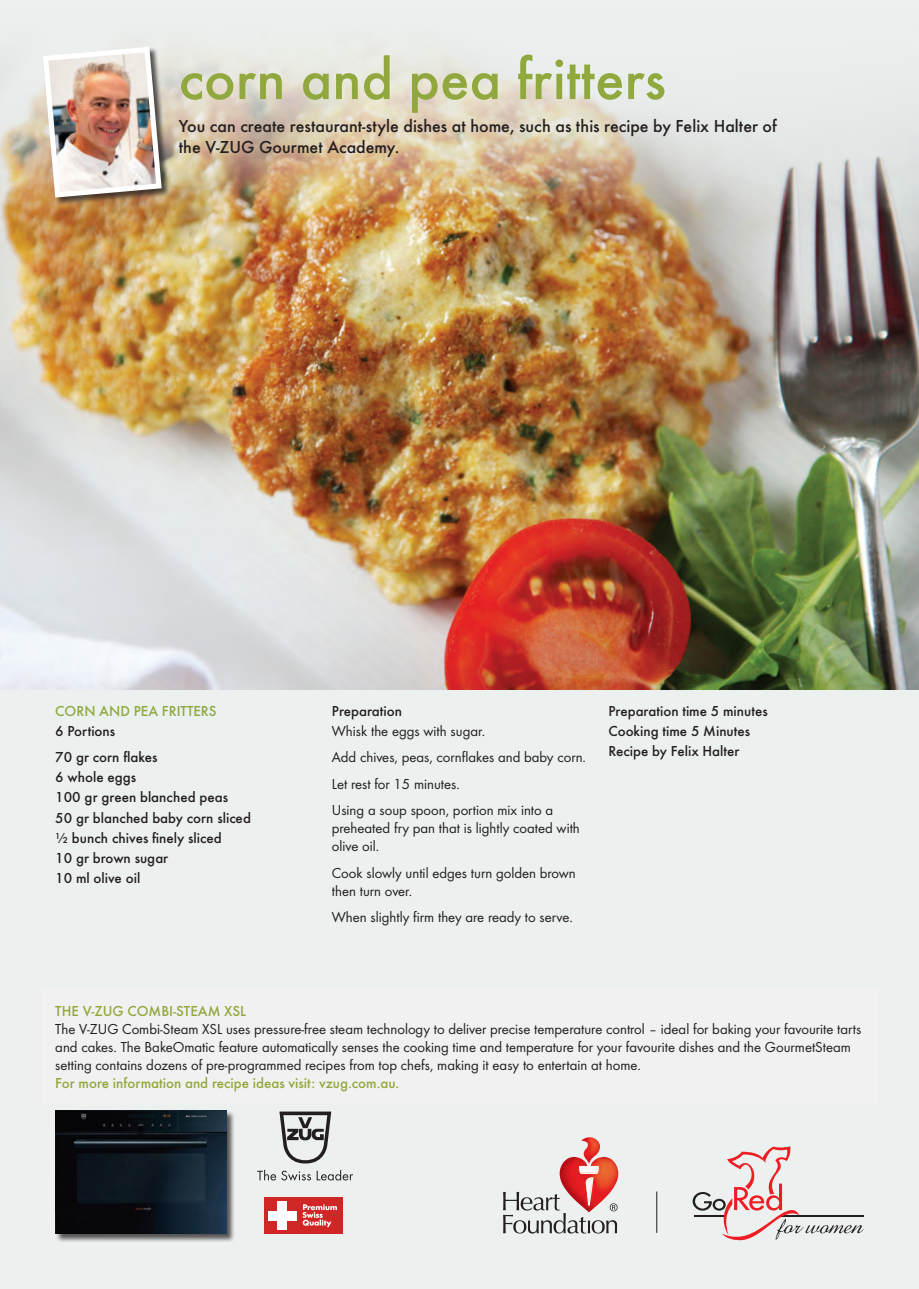
<style>
.page{position:relative;width:919px;height:1289px;background:#fff}
.page>*{position:absolute;margin:0;border:0;box-sizing:border-box;transform-origin:0 0}
.t1{font:500 60px "ZUG Futura";color:#90a83d}
.t2{font:500 18px/21.6px "ZUG Futura";color:#231f20}
.t3{font:15px/18px "ZUG Futura";color:#231f20}
.t4{font:500 15px/20.1px "ZUG Futura";color:#231f20}
.t5{font:500 15px "ZUG Futura";color:#90a83d}
</style>
<div class="page">
<div style="left:0;top:0;width:918px;height:1288px;background:#ecf0ef"></div>
<img style="left:0;top:48px;width:918px;height:641px">
<div style="left:43px;top:47px;width:127px;height:159px;background:#231f20;opacity:.75"></div>
<img style="left:40px;top:47px;width:124px;height:153px">
<div style="left:43px;top:989px;width:834px;height:115px;background:#f1f1f1"></div>
<svg style="left:279px;top:1111px;width:52px;height:52px"></svg>
<svg style="left:257px;top:1169px;width:96px;height:11px"></svg>
<div style="left:264px;top:1197px;width:79px;height:36px;background:#d02626"></div>
<div style="left:277px;top:1201px;width:10px;height:28px;background:#fff"></div>
<div style="left:268px;top:1211px;width:29px;height:9px;background:#fff"></div>
<svg style="left:302px;top:1204px;width:35px;height:22px"></svg>
<div style="left:55px;top:1109px;width:180px;height:133px;background:#231f20;opacity:.75"></div>
<img style="left:55px;top:1110px;width:171px;height:123px">
<svg style="left:692px;top:1146px;width:171px;height:94px"></svg>
<img style="left:561px;top:1137px;width:58px;height:72px">
<svg style="left:503px;top:1166px;width:114px;height:67px"></svg>
<hr style="left:656px;top:1191px;width:1px;height:41px;background:#231f20">
<h1 class="t1" style="left:179px;top:44px;width:489px">corn and pea fritters</h1>
<p class="t2" style="left:179px;top:115px;width:599px">You can create restaurant-style dishes at home, such as this recipe by Felix H alter of the V-ZUG Gourmet Academy.</p>
<p class="t5" style="left:55px;top:701px;width:163px">Corn and pea fritters</p>
<p class="t4" style="left:55px;top:717px;width:104px;line-height:26.5px">6 Portions<br>70 gr corn flakes</p>
<p class="t4" style="left:55px;top:767px;width:197px">6 whole eggs<br>100 gr green blanched peas<br>50 gr blanched baby corn sliced ½ bunch chives finely sliced<br>10 gr brown sugar<br>10 ml olive oil</p>
<p class="t4" style="left:332px;top:700px;width:72px">Preparation</p>
<p class="t3" style="left:332px;top:717px;width:256px;line-height:26.5px">Whisk the eggs with sugar.<br>Add chives, peas, cornflakes and baby corn.<br>Let rest for 15 minutes.<br>Using a soup spoon, portion mix into a</p>
<p class="t3" style="left:332px;top:819px;width:249px">preheated fry pan that is lightly coated with olive oil.</p>
<p class="t3" style="left:332px;top:863px;width:245px">Cook slowly until edges turn golden brown then turn over.</p>
<p class="t3" style="left:332px;top:908px;width:242px">When slightly firm they are ready to serve.</p>
<p class="t4" style="left:608px;top:700px;width:161px">Preparation time 5 minutes<br>Cooking time 5 Minutes<br>Recipe by Felix H alter</p>
<p class="t5" style="left:55px;top:1002px;width:192px">the V-ZUG combi-steam XSL</p>
<p class="t3" style="left:55px;top:1020px;width:807px">The V-ZUG Combi-Steam XSL uses pressure-free steam technology to deliver precise temperature control – ideal for baking your favourite tarts and cakes. The BakeOmatic feature automatically senses the cooking time and temperature for your favourite dishes and the GourmetSteam setting contains dozens of pre-programmed recipes from top chefs, making it easy to entertain at home.</p>
<p class="t5" style="left:55px;top:1074px;width:345px">For more information and recipe ideas visit: vzug.com.au.</p>
</div>
